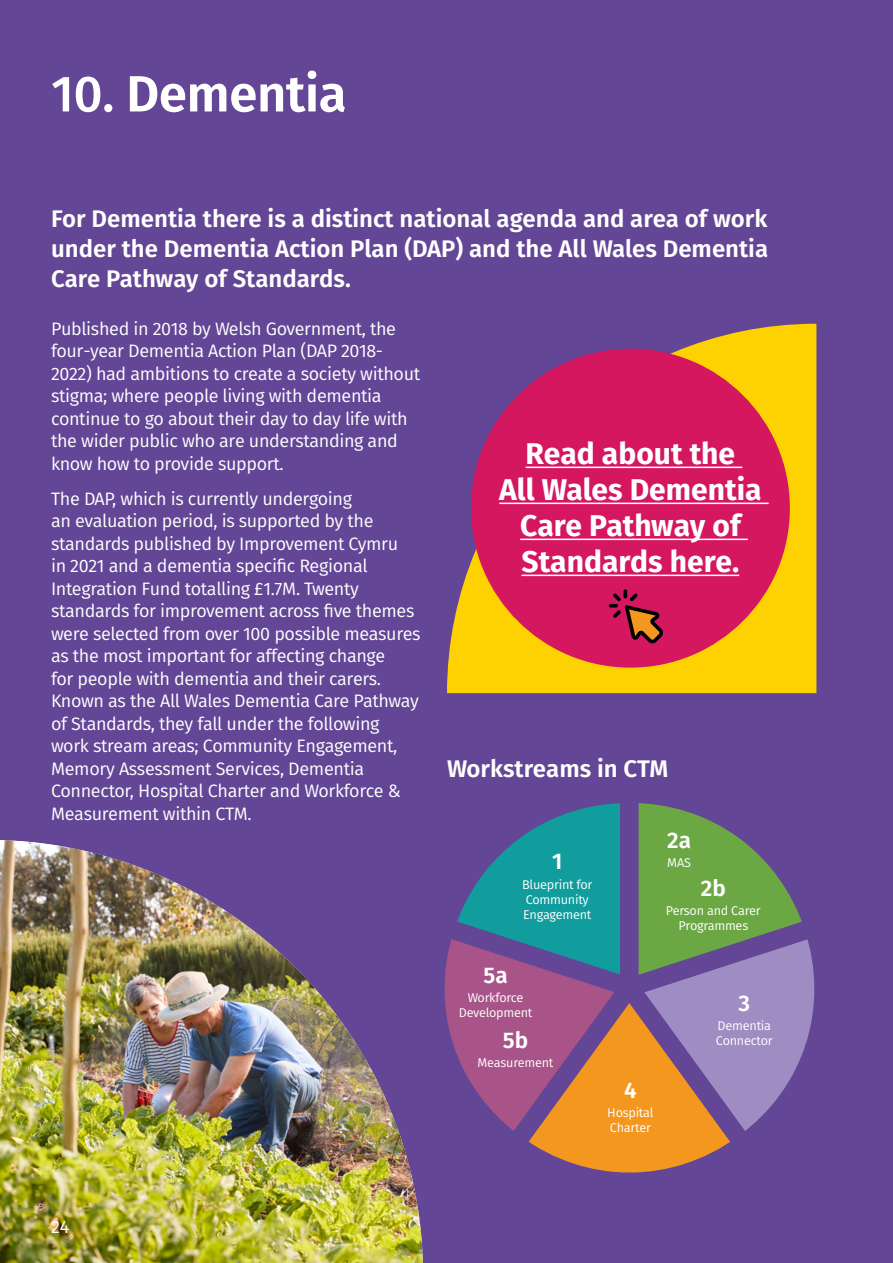
<style>
.page{position:relative;width:893px;height:1263px;background:#634696}
.page>*{position:absolute;margin:0;border:0;box-sizing:border-box;transform-origin:0 0}
.t1{font:600 51px "Fira Sans";letter-spacing:-.01em;color:#fff}
.t2{font:700 30px/36px "Fira Sans";color:#fff;text-align:center}
.t3{font:600 24px/30px "Fira Sans";color:#fff;text-align:justify}
.t4{font:600 22.5px "Fira Sans";color:#fff}
.t5{font:18px/22.5px "Fira Sans";letter-spacing:-.02em;color:#fff}
.t6{font:12.75px/15.3px "Fira Sans";letter-spacing:-.02em;color:#fff}
.s1{font-weight:500}
</style>
<div class="page">
<svg style="left:447px;top:324px;width:369px;height:369px;fill:#fed100"></svg>
<div style="left:471px;top:349px;width:319px;height:319px;background:#d4175e;border-radius:50%"></div>
<hr style="left:526px;top:467px;width:216px;height:1px;background:#fff">
<hr style="left:499px;top:503px;width:270px;height:1px;background:#fff">
<hr style="left:520px;top:539px;width:228px;height:1px;background:#fff">
<hr style="left:521px;top:575px;width:218px;height:1px;background:#fff">
<svg style="left:609px;top:589px;width:54px;height:55px"></svg>
<img style="left:0;top:840px;width:423px;height:423px">
<svg style="left:419px;top:904px;width:71px;height:265px"></svg>
<svg style="left:490px;top:987px;width:175px;height:186px"></svg>
<svg style="left:604px;top:987px;width:209px;height:182px"></svg>
<svg style="left:445px;top:804px;width:161px;height:183px"></svg>
<svg style="left:606px;top:803px;width:209px;height:207px"></svg>
<h1 class="t1" style="left:51px;top:52px;width:297px"><span class="s1">10.</span> Dementia</h1>
<h3 class="t3" style="left:51px;top:202px;width:719px">For Dementia there is a distinct national agenda and area of work under the Dementia Action Plan (DAP) and the All Wales Dementia Care Pathway of Standards.</h3>
<p class="t5" style="left:51px;top:317px;width:371px">Published in 2018 by Welsh Government, the four-year Dementia Action Plan (DAP 2018- 2022) had ambitions to create a society without stigma; where people living with dementia continue to go about their day to day life with the wider public who are understanding and know how to provide support.</p>
<p class="t5" style="left:51px;top:487px;width:371px">The DAP, which is currently undergoing<br>an evaluation period, is supported by the standards published by Improvement Cymru<br>in 2021 and a dementia specific Regional Integration Fund totalling £1.7M. Twenty standards for improvement across five themes were selected from over 100 possible measures as the most important for affecting change<br>for people with dementia and their carers.<br>Known as the All Wales Dementia Care Pathway of Standards, they fall under the following work stream areas; Community Engagement, Memory Assessment Services, Dementia Connector, Hospital Charter and Workforce &amp; Measurement within CTM.</p>
<h2 class="t2" style="left:499px;top:434px;width:264px">Read about the<br>All Wales Dementia<br>Care Pathway of<br>Standards here.</h2>
<h3 class="t3" style="left:447px;top:752px;width:223px">Workstreams in CTM</h3>
<p class="t5" style="left:51px;top:1215px;width:20px">24</p>
<p class="t4" style="left:552px;top:843px;width:12px">1</p>
<p class="t6" style="left:522px;top:876px;width:72px">Blueprint for<br>Community<br>Engagement</p>
<p class="t4" style="left:484px;top:956px;width:26px">5a</p>
<p class="t6" style="left:459px;top:990px;width:75px;text-align:center">Workforce<br>Development</p>
<p class="t4" style="left:503px;top:1021px;width:27px">5b</p>
<p class="t6" style="left:477px;top:1054px;width:77px">Measurement</p>
<p class="t4" style="left:667px;top:821px;width:25px">2a</p>
<p class="t6" style="left:667px;top:855px;width:25px">MAS</p>
<p class="t4" style="left:701px;top:869px;width:27px">2b</p>
<p class="t6" style="left:666px;top:902px;width:96px;text-align:center">Person and Carer<br>Programmes</p>
<p class="t4" style="left:624px;top:1071px;width:14px">4</p>
<p class="t6" style="left:607px;top:1104px;width:48px">Hospital<br>Charter</p>
<p class="t4" style="left:738px;top:984px;width:13px">3</p>
<p class="t6" style="left:716px;top:1017px;width:58px">Dementia<br>Connector</p>
</div>
